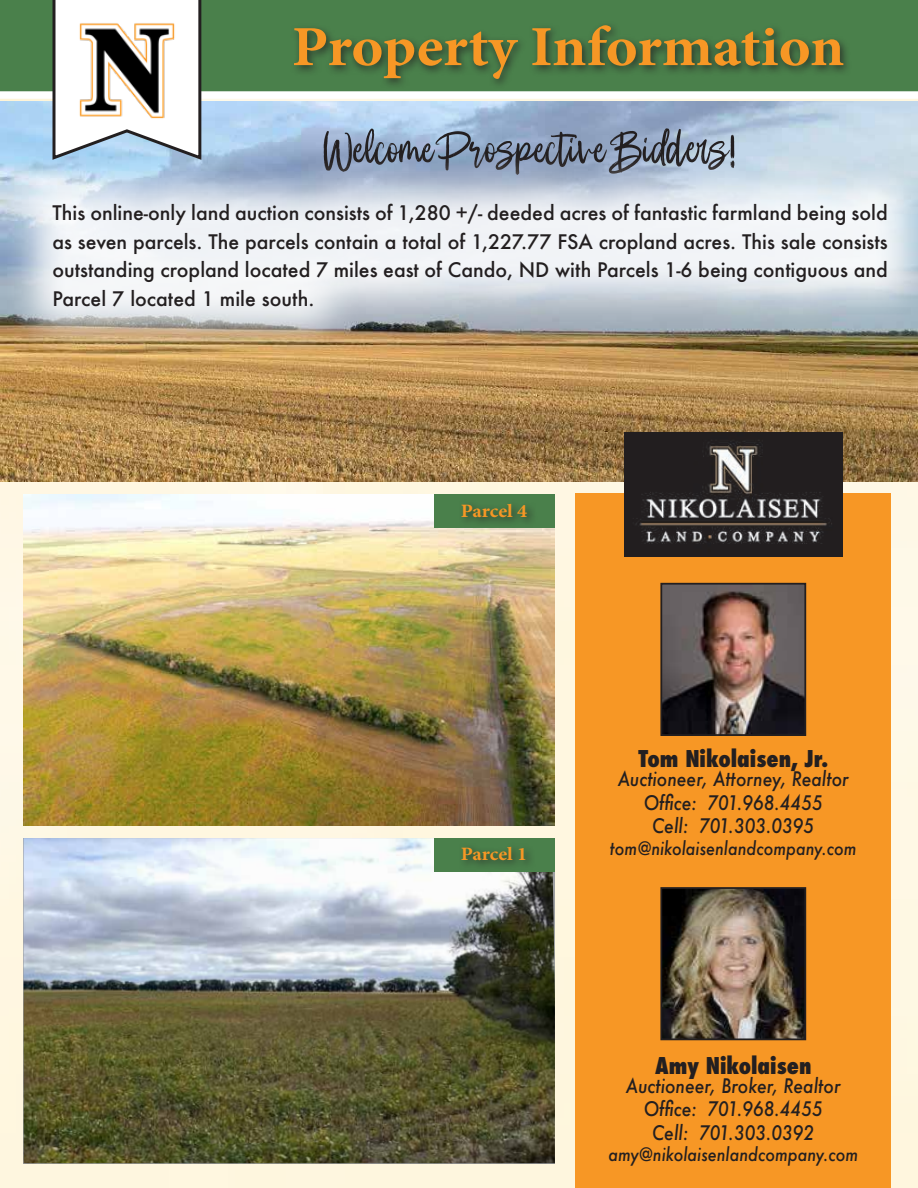
<style>
.page{position:relative;width:918px;height:1188px;background:#fff}
.page>*{position:absolute;margin:0;border:0;box-sizing:border-box;transform-origin:0 0}
.t1{font:700 56.7px "Minion Pro";letter-spacing:-.005em;color:#f79725;scale:1.07 1}
.t2{font:51px "Cautions Brush";color:#231f20}
.t3{font:800 condensed 22.5px "Futura";color:#231f20}
.t4{font:500 19.5px/28.5px "Futura";color:#231f20;text-align:justify}
.t5{font:italic 500 19.5px/23.4px "Futura";color:#231f20;text-align:center;scale:.89 1}
.t6{font:700 18.9px "Minion Pro";letter-spacing:-.005em;color:#f79725;scale:1.07 1}
.t7{font:italic 500 18px "Futura";color:#231f20;scale:.89 1}
</style>
<div class="page">
<img style="left:0;top:99px;width:918px;height:1089px">
<img style="left:0;top:102px;width:918px;height:380px">
<div style="left:0;top:0;width:918px;height:95px;background:#4a804b"></div>
<div style="left:576px;top:493px;width:315px;height:695px;background:#f79725"></div>
<div style="left:290px;top:21px;width:564px;height:68px;background:#231f20;opacity:.75"></div>
<img style="left:663px;top:586px;width:140px;height:147px">
<div style="left:660px;top:583px;width:146px;height:153px;border:2px solid #231f20"></div>
<img style="left:663px;top:890px;width:140px;height:147px">
<div style="left:660px;top:887px;width:146px;height:153px;border:2px solid #231f20"></div>
<img style="left:24px;top:838px;width:531px;height:325px">
<img style="left:24px;top:495px;width:531px;height:330px">
<img style="left:624px;top:432px;width:218px;height:124px">
<div style="left:0;top:91px;width:918px;height:8px;background:#fff"></div>
<svg style="left:51px;top:0;width:152px;height:153px"></svg>
<img style="left:68px;top:12px;width:118px;height:117px">
<div style="left:434px;top:838px;width:121px;height:33px;background:#4a804b"></div>
<div style="left:434px;top:495px;width:121px;height:33px;background:#4a804b"></div>
<div style="left:458px;top:842px;width:78px;height:29px;background:#231f20;opacity:.75"></div>
<div style="left:458px;top:499px;width:80px;height:29px;background:#231f20;opacity:.75"></div>
<div style="left:3px;top:153px;width:915px;height:204px;background:#fff;opacity:.9"></div>
<h1 class="t1" style="left:292px;top:7px;width:518px">Property Information</h1>
<h2 class="t2" style="left:323px;top:119px;width:414px">Welcome Prospective Bidders!</h2>
<p class="t4" style="left:52px;top:198px;width:837px">This online-only land auction consists of 1,280 +/- deeded acres of fantastic farmland being sold as seven parcels. The parcels contain a total of 1,227.77 FSA cropland acres. This sale consists outstanding cropland located 7 miles east of Cando, ND with Parcels 1-6 being contiguous and Parcel 7 located 1 mile south.</p>
<p class="t6" style="left:461px;top:498px;width:64px">Parcel 4</p>
<p class="t6" style="left:461px;top:841px;width:64px">Parcel 1</p>
<p class="t3" style="left:638px;top:744px;width:191px">Tom Nikolaisen, Jr.</p>
<p class="t5" style="left:618px;top:767px;width:261px">Auctioneer, Attorney, Realtor</p>
<p class="t5" style="left:644px;top:791px;width:203px">Office: 701.968.4455<br>Cell: 701.303.0395</p>
<p class="t7" style="left:610px;top:836px;width:279px">tom@nikolaisenlandcompany.com</p>
<p class="t3" style="left:655px;top:1050px;width:158px">Amy Nikolaisen</p>
<p class="t5" style="left:626px;top:1074px;width:243px">Auctioneer, Broker, Realtor</p>
<p class="t5" style="left:644px;top:1097px;width:203px">Office: 701.968.4455<br>Cell: 701.303.0392</p>
<p class="t7" style="left:608px;top:1142px;width:282px">amy@nikolaisenlandcompany.com</p>
</div>
